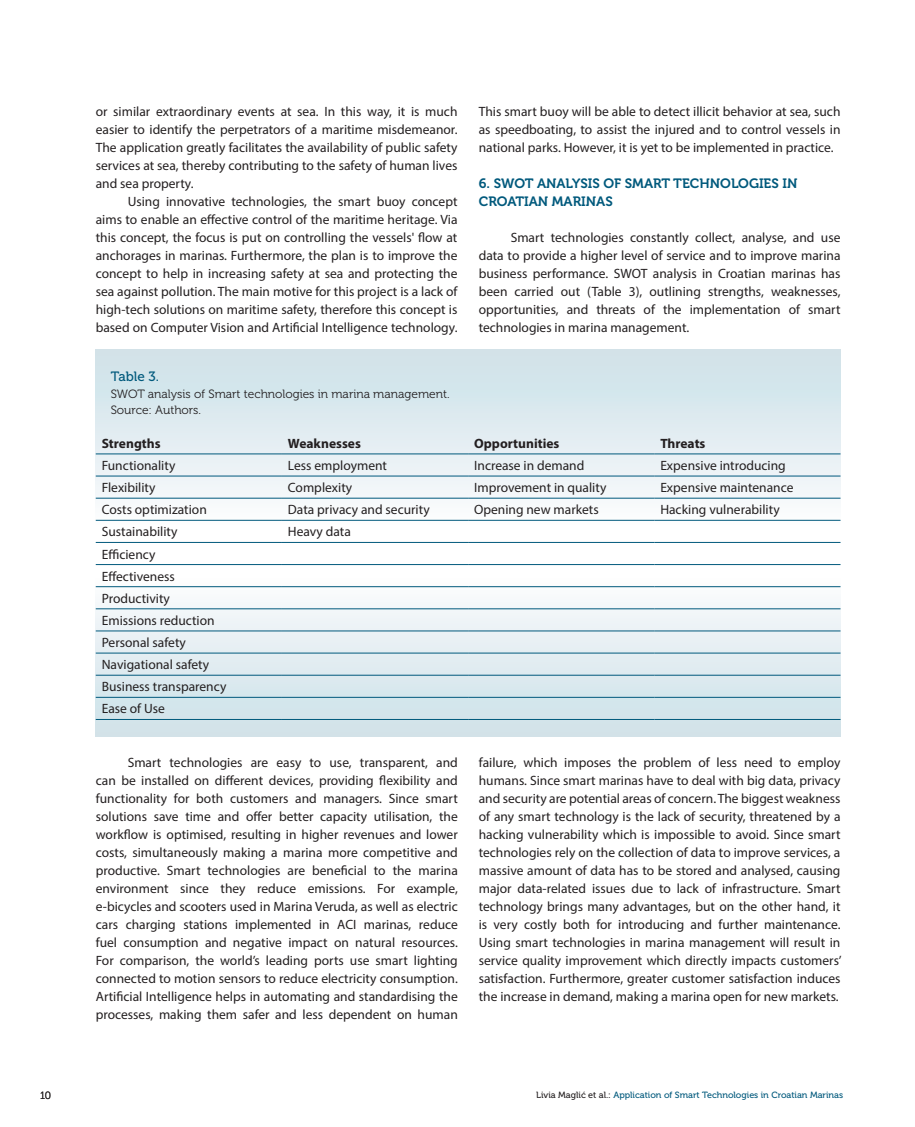
<style>
.page{position:relative;width:915px;height:1127px;background:#fff}
.page>*{position:absolute;margin:0;border:0;box-sizing:border-box;transform-origin:0 0}
.Body_text{font:13.5px/18px "Myriad Pro";color:#231f20;text-align:justify}
.tablica{font:13.5px "Myriad Pro";color:#231f20}
.podnaslov{font:13.5px/18px "Museo 700";color:#00597c}
.tablica-2{font:700 13.5px "Myriad Pro";color:#231f20}
.Figure{font:13.5px "Museo 500";letter-spacing:-.005em;color:#00597c}
.Figure_naslov{font:12px "Museo 300";color:#231f20}
.t1{font:10.5px "Museo 300";color:#231f20}
.t2{font:9px "Museo 500";color:#00597c}
.s1{color:#231f20}
</style>
<div class="page">
<svg style="left:96px;top:587px;width:744px;height:150px"></svg>
<div style="left:96px;top:350px;width:744px;height:177px;background:linear-gradient(to bottom,#cce0e7,#fcfcfe)"></div>
<hr style="left:96px;top:454px;width:186px;height:1px;background:#00597c">
<hr style="left:282px;top:454px;width:186px;height:1px;background:#00597c">
<hr style="left:468px;top:454px;width:186px;height:1px;background:#00597c">
<hr style="left:654px;top:454px;width:186px;height:1px;background:#00597c">
<hr style="left:96px;top:476px;width:186px;height:1px;background:#00597c">
<hr style="left:282px;top:476px;width:186px;height:1px;background:#00597c">
<hr style="left:468px;top:476px;width:186px;height:1px;background:#00597c">
<hr style="left:654px;top:476px;width:186px;height:1px;background:#00597c">
<hr style="left:96px;top:498px;width:186px;height:1px;background:#00597c">
<hr style="left:282px;top:498px;width:186px;height:1px;background:#00597c">
<hr style="left:468px;top:498px;width:186px;height:1px;background:#00597c">
<hr style="left:654px;top:498px;width:186px;height:1px;background:#00597c">
<hr style="left:96px;top:520px;width:186px;height:1px;background:#00597c">
<hr style="left:282px;top:520px;width:186px;height:1px;background:#00597c">
<hr style="left:468px;top:520px;width:186px;height:1px;background:#00597c">
<hr style="left:654px;top:520px;width:186px;height:1px;background:#00597c">
<hr style="left:96px;top:542px;width:186px;height:1px;background:#00597c">
<hr style="left:282px;top:542px;width:186px;height:1px;background:#00597c">
<hr style="left:468px;top:542px;width:186px;height:1px;background:#00597c">
<hr style="left:654px;top:542px;width:186px;height:1px;background:#00597c">
<hr style="left:96px;top:564px;width:186px;height:1px;background:#00597c">
<hr style="left:282px;top:564px;width:186px;height:1px;background:#00597c">
<hr style="left:468px;top:564px;width:186px;height:1px;background:#00597c">
<hr style="left:654px;top:564px;width:186px;height:1px;background:#00597c">
<hr style="left:96px;top:586px;width:186px;height:1px;background:#00597c">
<hr style="left:282px;top:586px;width:186px;height:1px;background:#00597c">
<hr style="left:468px;top:586px;width:186px;height:1px;background:#00597c">
<hr style="left:654px;top:586px;width:186px;height:1px;background:#00597c">
<hr style="left:96px;top:608px;width:186px;height:1px;background:#00597c">
<hr style="left:282px;top:608px;width:186px;height:1px;background:#00597c">
<hr style="left:468px;top:608px;width:186px;height:1px;background:#00597c">
<hr style="left:654px;top:608px;width:186px;height:1px;background:#00597c">
<hr style="left:96px;top:631px;width:186px;height:1px;background:#00597c">
<hr style="left:282px;top:631px;width:186px;height:1px;background:#00597c">
<hr style="left:468px;top:631px;width:186px;height:1px;background:#00597c">
<hr style="left:654px;top:631px;width:186px;height:1px;background:#00597c">
<hr style="left:96px;top:653px;width:186px;height:1px;background:#00597c">
<hr style="left:282px;top:653px;width:186px;height:1px;background:#00597c">
<hr style="left:468px;top:653px;width:186px;height:1px;background:#00597c">
<hr style="left:654px;top:653px;width:186px;height:1px;background:#00597c">
<hr style="left:96px;top:675px;width:186px;height:1px;background:#00597c">
<hr style="left:282px;top:675px;width:186px;height:1px;background:#00597c">
<hr style="left:468px;top:675px;width:186px;height:1px;background:#00597c">
<hr style="left:654px;top:675px;width:186px;height:1px;background:#00597c">
<hr style="left:96px;top:697px;width:186px;height:1px;background:#00597c">
<hr style="left:282px;top:697px;width:186px;height:1px;background:#00597c">
<hr style="left:468px;top:697px;width:186px;height:1px;background:#00597c">
<hr style="left:654px;top:697px;width:186px;height:1px;background:#00597c">
<hr style="left:96px;top:719px;width:186px;height:1px;background:#00597c">
<hr style="left:282px;top:719px;width:186px;height:1px;background:#00597c">
<hr style="left:468px;top:719px;width:186px;height:1px;background:#00597c">
<hr style="left:654px;top:719px;width:186px;height:1px;background:#00597c">
<p class="Body_text" style="left:96px;top:103px;width:363px">or similar extraordinary events at sea. In this way, it is much easier to identify the perpetrators of a maritime misdemeanor.<br>The application greatly facilitates the availability of public safety services at sea, thereby contributing to the safety of human lives and sea property.</p>
<p class="Body_text" style="left:96px;top:193px;width:363px;text-indent:32px">Using innovative technologies, the smart buoy concept aims to enable an effective control of the maritime heritage. Via this concept, the focus is put on controlling the vessels' flow at anchorages in marinas. Furthermore, the plan is to improve the concept to help in increasing safety at sea and protecting the sea against pollution. The main motive for this project is a lack of high-tech solutions on maritime safety, therefore this concept is based on Computer Vision and Artificial Intelligence technology.</p>
<p class="Figure" style="left:111px;top:369px;width:50px">Table 3.</p>
<p class="Figure_naslov" style="left:111px;top:387px;width:340px">SWOT analysis of Smart technologies in marina management.</p>
<p class="Figure_naslov" style="left:111px;top:404px;width:92px">Source: Authors.</p>
<p class="Body_text" style="left:478px;top:103px;width:363px">This smart buoy will be able to detect illicit behavior at sea, such as speedboating, to assist the injured and to control vessels in national parks. However, it is yet to be implemented in practice.</p>
<p class="podnaslov" style="left:478px;top:175px;width:320px">6. SWOT ANALYSIS OF SMART TECHNOLOGIES IN<br>CROATIAN MARINAS</p>
<p class="Body_text" style="left:478px;top:229px;width:363px;text-indent:32px">Smart technologies constantly collect, analyse, and use data to provide a higher level of service and to improve marina business performance. SWOT analysis in Croatian marinas has been carried out (Table 3), outlining strengths, weaknesses, opportunities, and threats of the implementation of smart technologies in marina management.</p>
<p class="tablica-2" style="left:102px;top:434px;width:60px">Strengths</p>
<p class="tablica-2" style="left:288px;top:434px;width:74px">Weaknesses</p>
<p class="tablica-2" style="left:474px;top:434px;width:87px">Opportunities</p>
<p class="tablica-2" style="left:660px;top:434px;width:47px">Threats</p>
<p class="tablica" style="left:102px;top:457px;width:75px">Functionality</p>
<p class="tablica" style="left:288px;top:457px;width:100px">Less employment</p>
<p class="tablica" style="left:474px;top:457px;width:112px">Increase in demand</p>
<p class="tablica" style="left:660px;top:457px;width:127px">Expensive introducing</p>
<p class="tablica" style="left:102px;top:479px;width:55px">Flexibility</p>
<p class="tablica" style="left:288px;top:479px;width:66px">Complexity</p>
<p class="tablica" style="left:474px;top:479px;width:134px">Improvement in quality</p>
<p class="tablica" style="left:660px;top:479px;width:135px">Expensive maintenance</p>
<p class="tablica" style="left:102px;top:501px;width:107px">Costs optimization</p>
<p class="tablica" style="left:288px;top:501px;width:143px">Data privacy and security</p>
<p class="tablica" style="left:474px;top:501px;width:126px">Opening new markets</p>
<p class="tablica" style="left:660px;top:501px;width:121px">Hacking vulnerability</p>
<p class="tablica" style="left:102px;top:523px;width:77px">Sustainability</p>
<p class="tablica" style="left:288px;top:523px;width:64px">Heavy data</p>
<p class="tablica" style="left:102px;top:546px;width:55px">Efficiency</p>
<p class="tablica" style="left:102px;top:568px;width:75px">Effectiveness</p>
<p class="tablica" style="left:102px;top:590px;width:70px">Productivity</p>
<p class="tablica" style="left:102px;top:612px;width:114px">Emissions reduction</p>
<p class="tablica" style="left:102px;top:634px;width:86px">Personal safety</p>
<p class="tablica" style="left:102px;top:656px;width:109px">Navigational safety</p>
<p class="tablica" style="left:102px;top:678px;width:126px">Business transparency</p>
<p class="tablica" style="left:102px;top:700px;width:65px">Ease of Use</p>
<p class="Body_text" style="left:96px;top:753px;width:363px;text-indent:32px">Smart technologies are easy to use, transparent, and can be installed on different devices, providing flexibility and functionality for both customers and managers. Since smart solutions save time and offer better capacity utilisation, the workflow is optimised, resulting in higher revenues and lower costs, simultaneously making a marina more competitive and productive. Smart technologies are beneficial to the marina environment since they reduce emissions. For example, e-bicycles and scooters used in Marina Veruda, as well as electric cars charging stations implemented in ACI marinas, reduce fuel consumption and negative impact on natural resources.<br>For comparison, the world’s leading ports use smart lighting connected to motion sensors to reduce electricity consumption.<br>Artificial Intelligence helps in automating and standardising the processes, making them safer and less dependent on human</p>
<p class="Body_text" style="left:478px;top:753px;width:364px">failure, which imposes the problem of less need to employ humans. Since smart marinas have to deal with big data, privacy and security are potential areas of concern. The biggest weakness of any smart technology is the lack of security, threatened by a hacking vulnerability which is impossible to avoid. Since smart technologies rely on the collection of data to improve services, a massive amount of data has to be stored and analysed, causing major data-related issues due to lack of infrastructure. Smart technology brings many advantages, but on the other hand, it is very costly both for introducing and further maintenance.<br>Using smart technologies in marina management will result in service quality improvement which directly impacts customers’ satisfaction. Furthermore, greater customer satisfaction induces the increase in demand, making a marina open for new markets.</p>
<p class="t1" style="left:40px;top:1090px;width:13px">10</p>
<p class="t2" style="left:536px;top:1090px;width:308px"><span class="s1">Livia Maglić et al.:</span> Application of Smart Technologies in Croatian Marinas</p>
</div>
